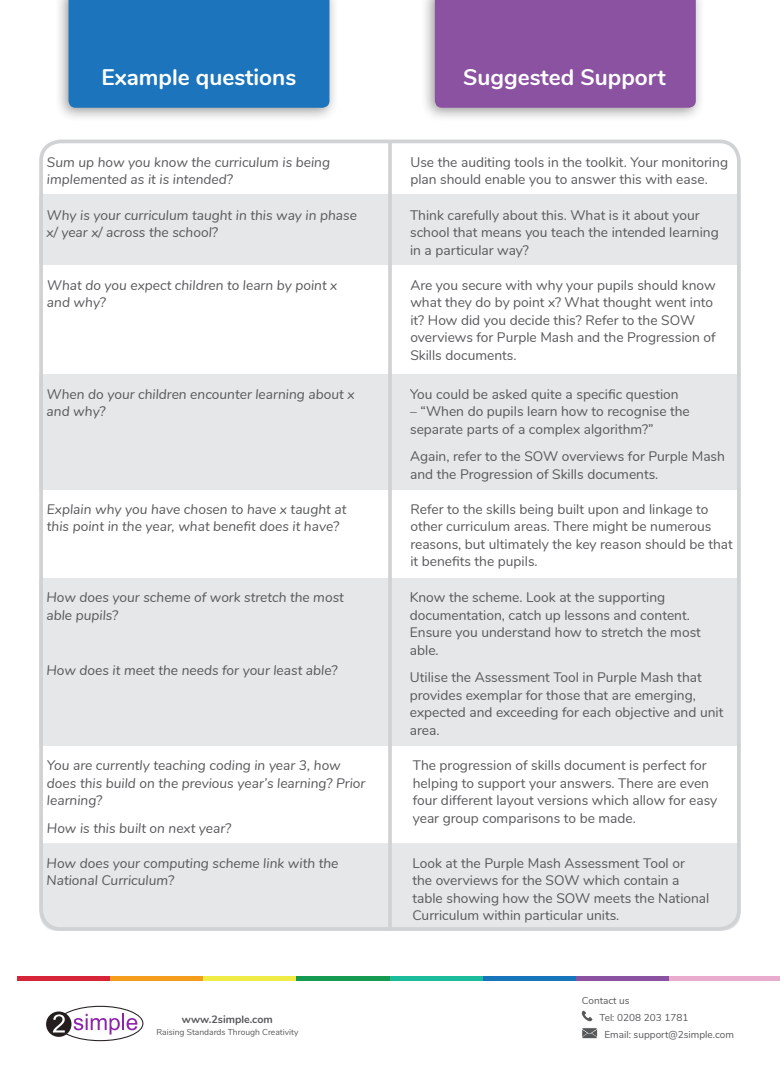
<style>
.page{position:relative;width:780px;height:1088px;background:#fff}
.page>*{position:absolute;margin:0;border:0;box-sizing:border-box;transform-origin:0 0}
.header2{font:700 22.5px "Nunito";color:#fff}
.copy{font:13.75px/17.5px "Nunito";color:#57585a}
.copy-2{font:italic 13.75px/17.5px "Nunito";color:#57585a}
.t1{font:700 10.62px "Nunito";color:#57585a}
.t2{font:10px "Nunito";color:#57585a}
.t3{font:8.5px "Nunito";color:#57585a}
</style>
<div class="page">
<svg style="left:581px;top:1010px;width:11px;height:11px"></svg>
<svg style="left:582px;top:1028px;width:15px;height:10px"></svg>
<hr style="left:18px;top:976px;width:93px;height:4px;background:#d62438">
<hr style="left:111px;top:976px;width:93px;height:4px;background:#f49d1d">
<hr style="left:204px;top:976px;width:93px;height:4px;background:#f0ec45">
<hr style="left:297px;top:976px;width:93px;height:4px;background:#159a51">
<hr style="left:390px;top:976px;width:93px;height:4px;background:#1abc9c">
<hr style="left:483px;top:976px;width:93px;height:4px;background:#1775bc">
<hr style="left:576px;top:976px;width:93px;height:4px;background:#8a52a1">
<hr style="left:669px;top:976px;width:111px;height:4px;background:#eaacce">
<div style="left:46px;top:1011px;width:25px;height:26px;background:#241e1e;border-radius:50%"></div>
<svg style="left:53px;top:1006px;width:90px;height:35px"></svg>
<div style="left:39px;top:195px;width:701px;height:70px;background:#e6e7e9"></div>
<div style="left:39px;top:374px;width:701px;height:115px;background:#e6e7e9"></div>
<div style="left:39px;top:578px;width:701px;height:167px;background:#e6e7e9"></div>
<div style="left:41px;top:843px;width:699px;height:88px;background:#e6e7e9"></div>
<div style="left:39px;top:140px;width:701px;height:791px;border:4px solid #d1d2d4;border-radius:20px"></div>
<hr style="left:388px;top:142px;width:4px;height:789px;background:#d1d2d4">
<div style="left:54px;top:0;width:284px;height:122px;background:#231f20;opacity:.45"></div>
<div style="left:68px;top:0;width:261px;height:108px;background:#1c75bc"></div>
<div style="left:420px;top:0;width:285px;height:122px;background:#231f20;opacity:.45"></div>
<div style="left:435px;top:0;width:260px;height:108px;background:#8a52a1"></div>
<p class="header2" style="left:102px;top:61px;width:196px">Example questions</p>
<p class="header2" style="left:463px;top:61px;width:204px">Suggested Support</p>
<p class="copy-2" style="left:47px;top:152px;width:285px">Sum up how you know the curriculum is being implemented as it is intended?</p>
<p class="copy" style="left:410px;top:152px;width:319px">Use the auditing tools in the toolkit. Your monitoring plan should enable you to answer this with ease.</p>
<p class="copy-2" style="left:47px;top:205px;width:312px">Why is your curriculum taught in this way in phase x/ year x/ across the school?</p>
<p class="copy" style="left:410px;top:205px;width:310px">Think carefully about this. What is it about your school that means you teach the intended learning in a particular way?</p>
<p class="copy-2" style="left:47px;top:275px;width:292px">What do you expect children to learn by point x and why?</p>
<p class="copy" style="left:410px;top:275px;width:307px">Are you secure with why your pupils should know what they do by point x? What thought went into it? How did you decide this? Refer to the SOW overviews for Purple Mash and the Progression of Skills documents.</p>
<p class="copy-2" style="left:47px;top:384px;width:309px">When do your children encounter learning about x and why?</p>
<p class="copy" style="left:410px;top:384px;width:270px">You could be asked quite a specific question</p>
<p class="copy" style="left:410px;top:402px;width:281px">– “When do pupils learn how to recognise the separate parts of a complex algorithm?”</p>
<p class="copy" style="left:410px;top:447px;width:316px">Again, refer to the SOW overviews for Purple Mash and the Progression of Skills documents.</p>
<p class="copy-2" style="left:47px;top:499px;width:301px">Explain why you have chosen to have x taught at this point in the year, what benefit does it have?</p>
<p class="copy" style="left:410px;top:499px;width:324px">Refer to the skills being built upon and linkage to other curriculum areas. There might be numerous reasons, but ultimately the key reason should be that it benefits the pupils.</p>
<p class="copy-2" style="left:46px;top:588px;width:299px">How does your scheme of work stretch the most able pupils?</p>
<p class="copy" style="left:410px;top:588px;width:292px">Know the scheme. Look at the supporting documentation, catch up lessons and content.<br>Ensure you understand how to stretch the most able.</p>
<p class="copy" style="left:410px;top:668px;width:315px">Utilise the Assessment Tool in Purple Mash that provides exemplar for those that are emerging, expected and exceeding for each objective and unit area.</p>
<p class="copy-2" style="left:46px;top:660px;width:293px">How does it meet the needs for your least able?</p>
<p class="copy-2" style="left:47px;top:756px;width:320px">You are currently teaching coding in year 3, how does this build on the previous year’s learning? Prior learning?</p>
<p class="copy-2" style="left:47px;top:818px;width:186px">How is this built on next year?</p>
<p class="copy" style="left:413px;top:756px;width:306px">The progression of skills document is perfect for helping to support your answers. There are even four different layout versions which allow for easy year group comparisons to be made.</p>
<p class="copy-2" style="left:47px;top:853px;width:293px">How does your computing scheme link with the<br>National Curriculum?</p>
<p class="copy" style="left:412px;top:853px;width:298px">Look at the Purple Mash Assessment Tool or<br>the overviews for the SOW which contain a table showing how the SOW meets the National Curriculum within particular units.</p>
<p class="t1" style="left:182px;top:1011px;width:92px">www.2simple.com</p>
<p class="t3" style="left:156px;top:1026px;width:144px">Raising Standards Through Creativity</p>
<p class="t2" style="left:581px;top:993px;width:49px">Contact us</p>
<p class="t2" style="left:604px;top:1027px;width:131px">Email: support@2simple.com</p>
<p class="t2" style="left:599px;top:1010px;width:90px">Tel: 0208 203 1781</p>
</div>
